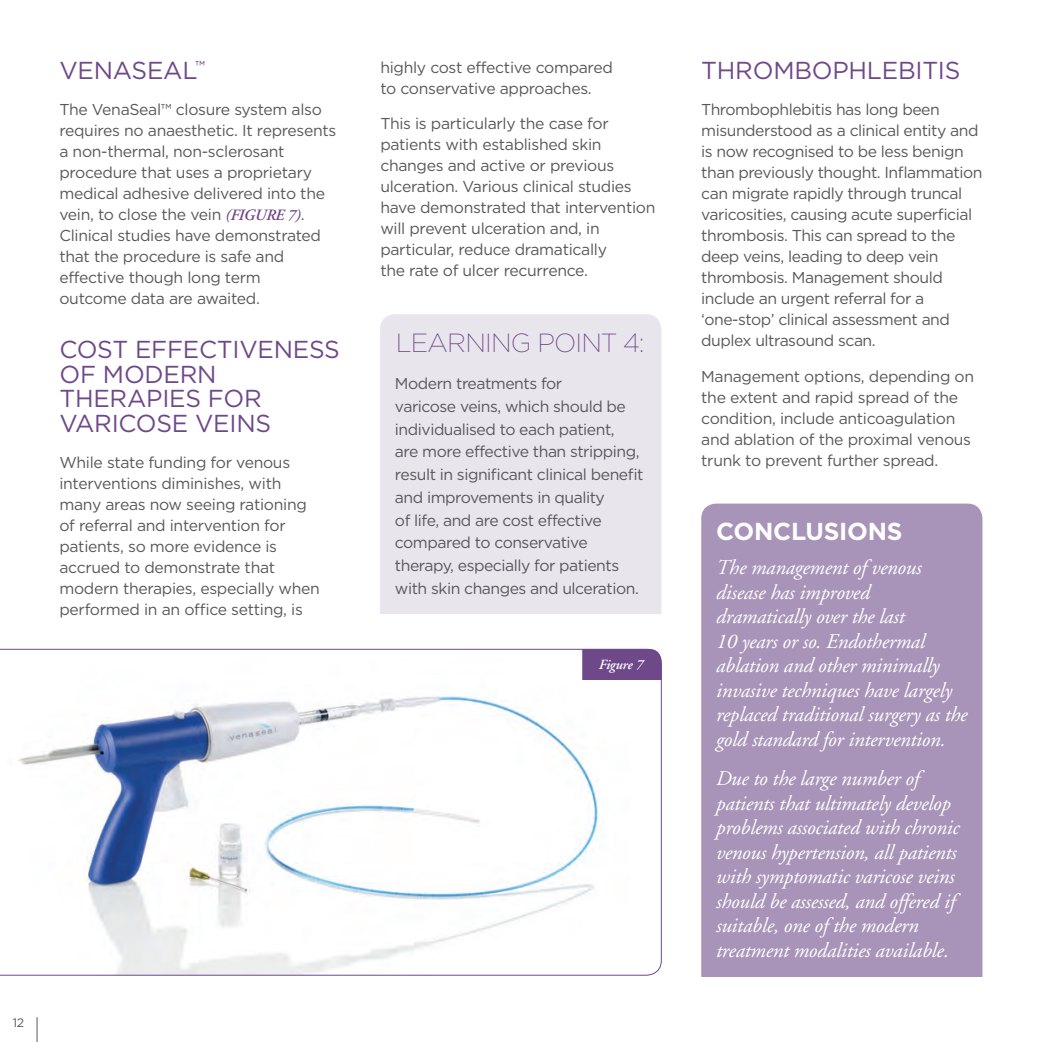
<style>
.page{position:relative;width:1042px;height:1042px;background:#fff}
.page>*{position:absolute;margin:0;border:0;box-sizing:border-box;transform-origin:0 0}
.t1{font:200 26.25px "Gotham";letter-spacing:-.03em;color:#6e4889}
.t2{font:24.5px/24.5px "Gotham";letter-spacing:-.01em;color:#6e4889}
.t3{font:700 24.5px "Gotham";letter-spacing:-.01em;color:#fff}
.t4{font:italic 21px/24.5px "Adobe Garamond";letter-spacing:-.01em;color:#fff}
.t5{font:15.75px/21px "Gotham";letter-spacing:-.03em;color:#57585a}
.t6{font:italic 600 14px "Adobe Garamond";letter-spacing:-.01em;color:#fff}
.t7{font:12.25px "Gotham";color:#57585a}
.s1{font-family:"Adobe Garamond";font-weight:600;font-style:italic;color:#6e4889}
</style>
<div class="page">
<svg style="left:37px;top:1017px;width:1px;height:25px"></svg>
<div style="left:380px;top:314px;width:281px;height:300px;background:#e9e5ed"></div>
<div style="left:701px;top:503px;width:281px;height:474px;background:#a994b9"></div>
<svg style="left:0;top:648px;width:662px;height:327px"></svg>
<div style="left:582px;top:649px;width:79px;height:31px;background:#6e4889"></div>
<h2 class="t2" style="left:59px;top:58px;width:147px">VENASEAL<sup>™</sup></h2>
<p class="t5" style="left:59px;top:99px;width:278px">The VenaSeal™ closure system also requires no anaesthetic. It represents a non-thermal, non-sclerosant procedure that uses a proprietary medical adhesive delivered into the vein, to close the vein <span class="s1">(FIGURE 7)</span>.<br>Clinical studies have demonstrated that the procedure is safe and effective though long term<br>outcome data are awaited.</p>
<h2 class="t2" style="left:59px;top:337px;width:282px">COST EFFECTIVENESS<br>OF MODERN<br>THERAPIES FOR<br>VARICOSE VEINS</h2>
<p class="t5" style="left:59px;top:451px;width:262px">While state funding for venous interventions diminishes, with many areas now seeing rationing of referral and intervention for patients, so more evidence is accrued to demonstrate that modern therapies, especially when performed in an office setting, is</p>
<p class="t5" style="left:380px;top:56px;width:234px">highly cost effective compared to conservative approaches.</p>
<p class="t5" style="left:380px;top:113px;width:277px">This is particularly the case for patients with established skin changes and active or previous ulceration. Various clinical studies have demonstrated that intervention will prevent ulceration and, in particular, reduce dramatically<br>the rate of ulcer recurrence.</p>
<h1 class="t1" style="left:396px;top:326px;width:250px">LEARNING POINT 4:</h1>
<p class="t5" style="left:395px;top:372px;width:250px;line-height:22.8px">Modern treatments for<br>varicose veins, which should be individualised to each patient,<br>are more effective than stripping, result in significant clinical benefit and improvements in quality<br>of life, and are cost effective compared to conservative therapy, especially for patients with skin changes and ulceration.</p>
<p class="t6" style="left:599px;top:657px;width:46px">Figure 7</p>
<p class="t7" style="left:13px;top:1016px;width:13px">12</p>
<h2 class="t2" style="left:701px;top:58px;width:261px">THROMBOPHLEBITIS</h2>
<p class="t5" style="left:701px;top:99px;width:283px">Thrombophlebitis has long been misunderstood as a clinical entity and is now recognised to be less benign than previously thought. Inflammation can migrate rapidly through truncal varicosities, causing acute superficial thrombosis. This can spread to the deep veins, leading to deep vein thrombosis. Management should include an urgent referral for a ‘one-stop’ clinical assessment and duplex ultrasound scan.</p>
<p class="t5" style="left:701px;top:365px;width:274px">Management options, depending on the extent and rapid spread of the condition, include anticoagulation and ablation of the proximal venous trunk to prevent further spread.</p>
<h2 class="t3" style="left:716px;top:517px;width:188px">CONCLUSIONS</h2>
<h3 class="t4" style="left:716px;top:556px;width:253px">The management of venous disease has improved dramatically over the last<br>10 years or so. Endothermal ablation and other minimally invasive techniques have largely replaced traditional surgery as the gold standard for intervention.</h3>
<p class="t4" style="left:716px;top:767px;width:245px">Due to the large number of patients that ultimately develop problems associated with chronic venous hypertension, all patients with symptomatic varicose veins should be assessed, and offered if suitable, one of the modern treatment modalities available.</p>
</div>
